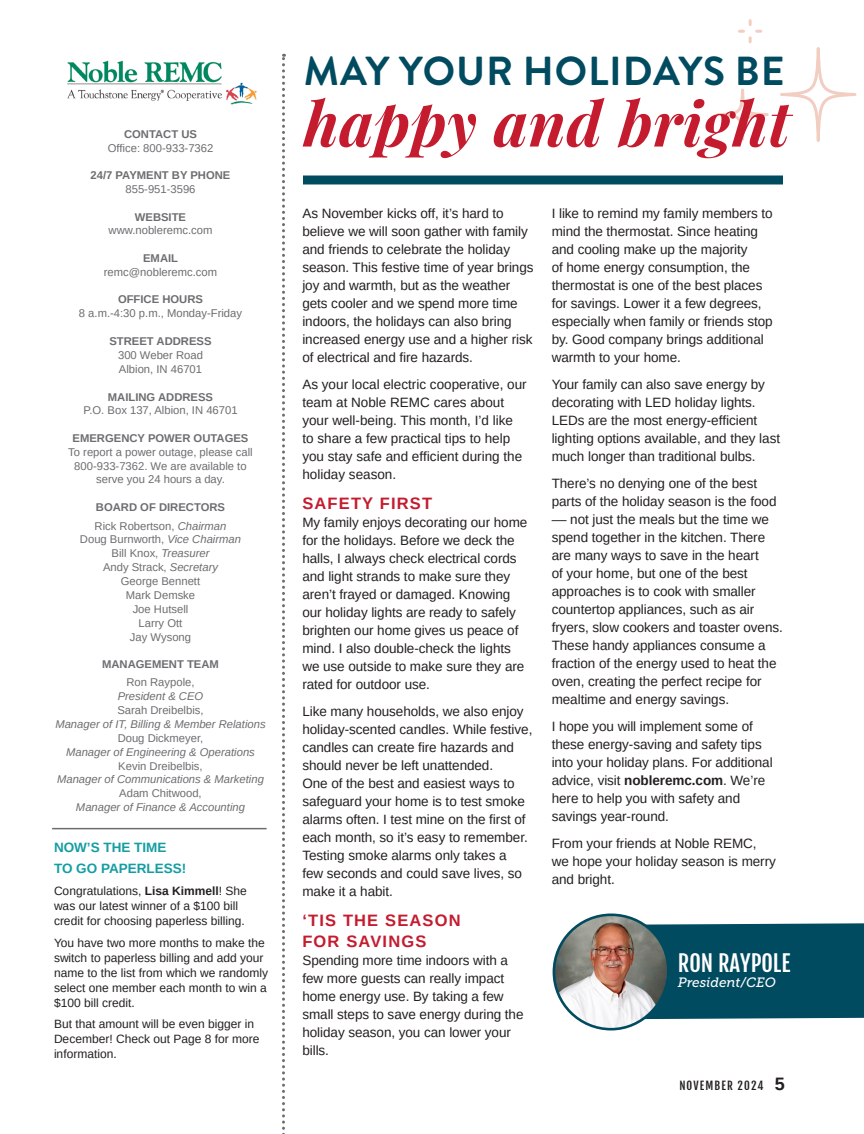
<style>
.page{position:relative;width:864px;height:1134px;background:#fff}
.page>*{position:absolute;margin:0;border:0;box-sizing:border-box;transform-origin:0 0}
.t1{font:italic 700 61.5px "Playfair Display";letter-spacing:.01em;color:#c41b2f}
.Body_Copy_Museo_Single-Page{font:700 40.5px "Brandon Grotesque";letter-spacing:.02em;color:#004b60}
.t2{font:22.5px "Fjalla One";color:#fff}
.Subhead_Arimo_Insights{font:700 16.5px/21px "Arimo";letter-spacing:.07em;color:#c41b2f}
.Body_Copy_Arimo_Single-Page{font:13.5px/18px "Arimo";letter-spacing:-.005em;color:#231f20}
.Body_Copy_Arimo_Single-Page-2{font:700 13.5px/21px "Arimo";color:#149da3}
.t3{font:italic 13.5px "Museo Slab 500";color:#fff}
.Body_Copy_Arimo_Single-Page-3{font:12px/15px "Arimo";color:#231f20}
.t4{font:11.25px/13.8px "Arimo";color:#6c6d70;text-align:center}
.t5{font:italic 11.25px "Arimo";color:#6c6d70}
.t6{font:700 11.25px "Arimo";color:#6c6d70}
.t7{font:11.25px "Fjalla One";letter-spacing:.1em;color:#231f20}
.s1{font-style:italic}
.s2{font-weight:700}
.s3{font-family:"Arimo";font-weight:700;font-size:18px}
</style>
<div class="page">
<svg style="left:715px;top:19px;width:142px;height:166px"></svg>
<svg style="left:282px;top:54px;width:3px;height:1080px"></svg>
<img style="left:67px;top:60px;width:190px;height:45px">
<hr style="left:52px;top:828px;width:215px;height:1px;background:#6c6d70">
<div style="left:641px;top:923px;width:223px;height:96px;background:#004b60"></div>
<img style="left:554px;top:915px;width:114px;height:114px;border-radius:57px">
<div style="left:553px;top:913px;width:117px;height:117px;border:3px solid #004b60;border-radius:50%"></div>
<div style="left:303px;top:175px;width:480px;height:9px;background:#004b60"></div>
<p class="t6" style="left:124px;top:126px;width:74px">CONTACT US</p>
<p class="t4" style="left:108px;top:141px;width:107px">Office: 800-933-7362</p>
<p class="t6" style="left:91px;top:168px;width:141px">24/7 PAYMENT BY PHONE</p>
<p class="t4" style="left:125px;top:183px;width:72px">855-951-3596</p>
<p class="t6" style="left:135px;top:209px;width:53px">WEBSITE</p>
<p class="t4" style="left:109px;top:224px;width:105px">www.nobleremc.com</p>
<p class="t6" style="left:143px;top:250px;width:36px">EMAIL</p>
<p class="t4" style="left:104px;top:265px;width:115px">remc@nobleremc.com</p>
<p class="t6" style="left:118px;top:292px;width:87px">OFFICE HOURS</p>
<p class="t4" style="left:79px;top:307px;width:165px">8 a.m.-4:30 p.m., Monday-Friday</p>
<p class="t6" style="left:109px;top:333px;width:104px">STREET ADDRESS</p>
<p class="t4" style="left:118px;top:348px;width:86px">300 Weber Road</p>
<p class="t4" style="left:119px;top:362px;width:85px">Albion, IN 46701</p>
<p class="t6" style="left:108px;top:389px;width:107px">MAILING ADDRESS</p>
<p class="t4" style="left:83px;top:404px;width:156px">P.O. Box 137, Albion, IN 46701</p>
<p class="t6" style="left:73px;top:430px;width:177px">EMERGENCY POWER OUTAGES</p>
<p class="t4" style="left:68px;top:445px;width:186px">To report a power outage, please call</p>
<p class="t4" style="left:74px;top:459px;width:174px">800-933-7362. We are available to serve you 24 hours a day.</p>
<p class="t6" style="left:96px;top:500px;width:131px">BOARD OF DIRECTORS</p>
<p class="t4" style="left:95px;top:519px;width:133px">Rick Robertson, <span class="s1">Chairman</span></p>
<p class="t4" style="left:80px;top:533px;width:163px">Doug Burnworth, <span class="s1">Vice Chairman</span></p>
<p class="t4" style="left:112px;top:547px;width:99px">Bill Knox, <span class="s1">Treasurer</span></p>
<p class="t4" style="left:103px;top:561px;width:117px">Andy Strack, <span class="s1">Secretary</span></p>
<p class="t4" style="left:121px;top:574px;width:81px">George Bennett</p>
<p class="t4" style="left:126px;top:588px;width:71px">Mark Demske</p>
<p class="t4" style="left:133px;top:602px;width:57px">Joe Hutsell</p>
<p class="t4" style="left:139px;top:616px;width:45px">Larry Ott</p>
<p class="t4" style="left:130px;top:630px;width:63px">Jay Wysong</p>
<p class="t6" style="left:102px;top:656px;width:118px">MANAGEMENT TEAM</p>
<p class="t4" style="left:126px;top:676px;width:70px">Ron Raypole,</p>
<p class="t5" style="left:118px;top:689px;width:87px">President &amp; CEO</p>
<p class="t4" style="left:117px;top:703px;width:88px">Sarah Dreibelbis,</p>
<p class="t5" style="left:55px;top:717px;width:212px">Manager of IT, Billing &amp; Member Relations</p>
<p class="t4" style="left:118px;top:731px;width:87px">Doug Dickmeyer,</p>
<p class="t5" style="left:66px;top:744px;width:190px">Manager of Engineering &amp; Operations</p>
<p class="t4" style="left:118px;top:759px;width:86px">Kevin Dreibelbis,</p>
<p class="t5" style="left:57px;top:772px;width:208px">Manager of Communications &amp; Marketing</p>
<p class="t4" style="left:119px;top:787px;width:84px">Adam Chitwood,</p>
<p class="t5" style="left:76px;top:800px;width:171px">Manager of Finance &amp; Accounting</p>
<p class="Body_Copy_Arimo_Single-Page-2" style="left:54px;top:837px;width:134px">NOW’S THE TIME<br>TO GO PAPERLESS!</p>
<p class="Body_Copy_Arimo_Single-Page-3" style="left:54px;top:883px;width:194px">Congratulations, <span class="s2">Lisa Kimmell</span>! She was our latest winner of a $100 bill credit for choosing paperless billing.</p>
<p class="Body_Copy_Arimo_Single-Page-3" style="left:54px;top:935px;width:216px">You have two more months to make the switch to paperless billing and add your name to the list from which we randomly select one member each month to win a $100 bill credit.</p>
<p class="Body_Copy_Arimo_Single-Page-3" style="left:54px;top:1017px;width:207px">But that amount will be even bigger in<br>December! Check out Page 8 for more information.</p>
<p class="Body_Copy_Museo_Single-Page" style="left:304px;top:43px;width:482px">MAY YOUR HOLIDAYS BE</p>
<p class="t1" style="left:304px;top:74px;width:488px">happy and bright</p>
<p class="Body_Copy_Arimo_Single-Page" style="left:302px;top:205px;width:233px">As November kicks off, it’s hard to believe we will soon gather with family and friends to celebrate the holiday season. This festive time of year brings joy and warmth, but as the weather gets cooler and we spend more time indoors, the holidays can also bring increased energy use and a higher risk of electrical and fire hazards.</p>
<p class="Body_Copy_Arimo_Single-Page" style="left:302px;top:376px;width:226px">As your local electric cooperative, our team at Noble REMC cares about your well-being. This month, I’d like to share a few practical tips to help you stay safe and efficient during the holiday season.</p>
<p class="Subhead_Arimo_Insights" style="left:302px;top:493px;width:131px">SAFETY FIRST</p>
<p class="Body_Copy_Arimo_Single-Page" style="left:302px;top:514px;width:226px">My family enjoys decorating our home for the holidays. Before we deck the halls, I always check electrical cords and light strands to make sure they aren’t frayed or damaged. Knowing our holiday lights are ready to safely brighten our home gives us peace of mind. I also double-check the lights we use outside to make sure they are rated for outdoor use.</p>
<p class="Body_Copy_Arimo_Single-Page" style="left:302px;top:703px;width:232px">Like many households, we also enjoy holiday-scented candles. While festive, candles can create fire hazards and should never be left unattended.<br>One of the best and easiest ways to safeguard your home is to test smoke alarms often. I test mine on the first of each month, so it’s easy to remember.<br>Testing smoke alarms only takes a<br>few seconds and could save lives, so make it a habit.</p>
<p class="Subhead_Arimo_Insights" style="left:302px;top:910px;width:160px">‘TIS THE SEASON<br>FOR SAVINGS</p>
<p class="Body_Copy_Arimo_Single-Page" style="left:302px;top:952px;width:223px">Spending more time indoors with a few more guests can really impact home energy use. By taking a few small steps to save energy during the holiday season, you can lower your bills.</p>
<p class="Body_Copy_Arimo_Single-Page" style="left:552px;top:205px;width:223px">I like to remind my family members to mind the thermostat. Since heating and cooling make up the majority<br>of home energy consumption, the thermostat is one of the best places for savings. Lower it a few degrees, especially when family or friends stop by. Good company brings additional warmth to your home.</p>
<p class="Body_Copy_Arimo_Single-Page" style="left:552px;top:376px;width:230px">Your family can also save energy by decorating with LED holiday lights.<br>LEDs are the most energy-efficient lighting options available, and they last much longer than traditional bulbs.</p>
<p class="Body_Copy_Arimo_Single-Page" style="left:552px;top:475px;width:233px">There’s no denying one of the best parts of the holiday season is the food –– not just the meals but the time we spend together in the kitchen. There are many ways to save in the heart<br>of your home, but one of the best approaches is to cook with smaller countertop appliances, such as air fryers, slow cookers and toaster ovens.<br>These handy appliances consume a fraction of the energy used to heat the oven, creating the perfect recipe for mealtime and energy savings.</p>
<p class="Body_Copy_Arimo_Single-Page" style="left:552px;top:718px;width:223px">I hope you will implement some of these energy-saving and safety tips into your holiday plans. For additional advice, visit <span class="s2">nobleremc.com</span>. We’re here to help you with safety and savings year-round.</p>
<p class="Body_Copy_Arimo_Single-Page" style="left:552px;top:835px;width:226px">From your friends at Noble REMC, we hope your holiday season is merry and bright.</p>
<p class="t2" style="left:678px;top:950px;width:114px">RON RAYPOLE</p>
<p class="t3" style="left:678px;top:975px;width:100px">President/CEO</p>
<p class="t7" style="left:679px;top:1079px;width:107px">NOVEMBER 2024 <span class="s3">5</span></p>
</div>
